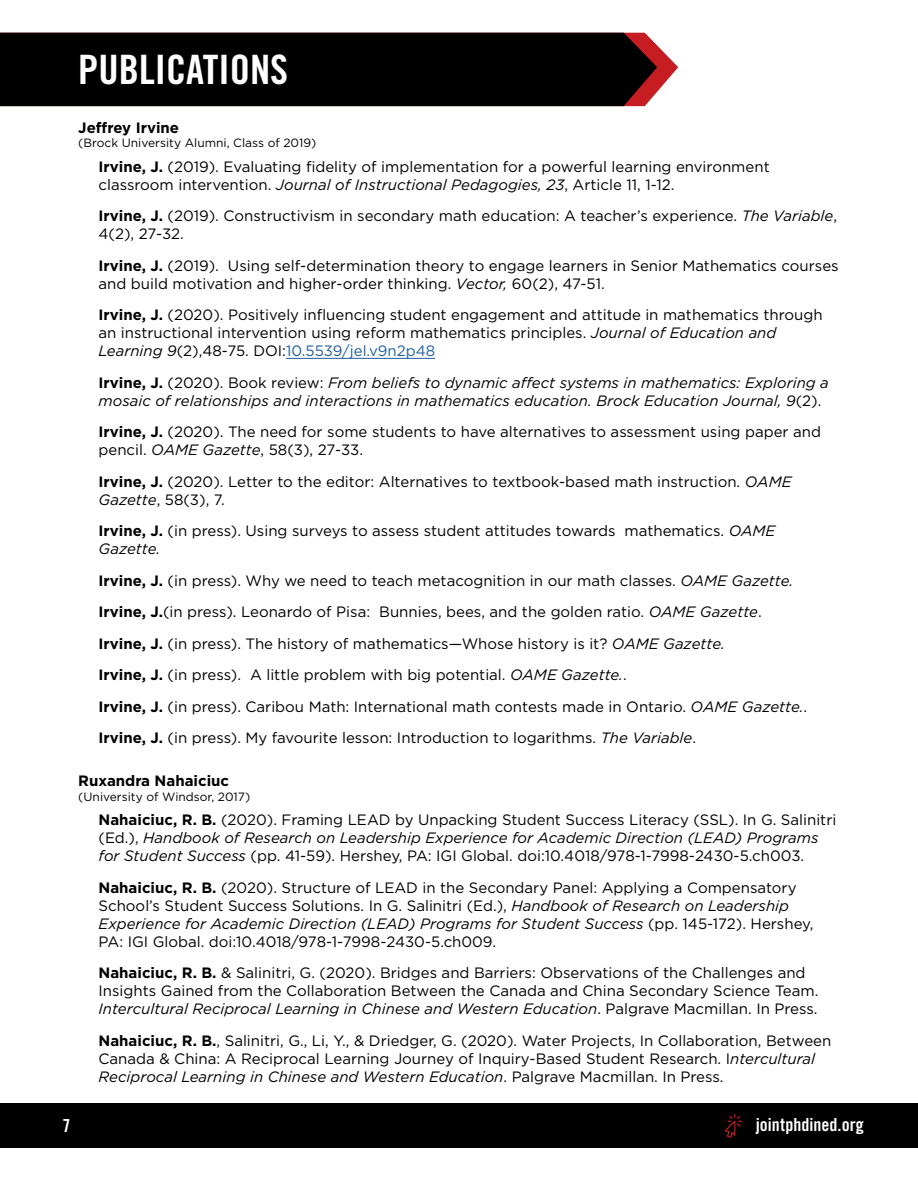
<style>
.page{position:relative;width:918px;height:1188px;background:#fff}
.page>*{position:absolute;margin:0;border:0;box-sizing:border-box;transform-origin:0 0}
.t1{font:40.5px "Trade Gothic LT Std Bd Cn 20";color:#fff}
.t2{font:18px "Trade Gothic LT Std Bd Cn 20";color:#fff}
.t3{font:15px/18px "Gotham";color:#000}
.t4{font:italic 15px/18px "Gotham";color:#000}
.t5{font:700 15px "Gotham";color:#000}
.t6{font:12px "Gotham";color:#000}
.s1{font-weight:700}
.s2{font-style:italic}
.s3{color:#215e9e}
.s4{font-weight:700;font-style:normal}
.s5{font-style:normal}
</style>
<div class="page">
<div style="left:0;top:1104px;width:918px;height:44px;background:#000"></div>
<svg style="left:724px;top:1114px;width:18px;height:24px"></svg>
<hr style="left:286px;top:358px;width:149px;height:1px;background:#215e9e">
<svg style="left:657px;top:45px;width:21px;height:47px"></svg>
<div style="left:0;top:33px;width:657px;height:73px;background:#000"></div>
<h1 class="t1" style="left:78px;top:45px;width:211px">PUBLICATIONS</h1>
<p class="t5" style="left:78px;top:117px;width:102px">Jeffrey Irvine</p>
<p class="t6" style="left:78px;top:135px;width:240px">(Brock University Alumni, Class of 2019)</p>
<p class="t3" style="left:99px;top:157px;width:673px"><span class="s1">Irvine, J.</span> (2019). Evaluating fidelity of implementation for a powerful learning environment classroom intervention. <span class="s2">Journal of Instructional Pedagogies, 23</span>, Article 11, 1-12.</p>
<p class="t3" style="left:99px;top:207px;width:740px"><span class="s1">Irvine, J.</span> (2019). Constructivism in secondary math education: A teacher’s experience. <span class="s2">The Variable</span>,<br>4(2), 27-32.</p>
<p class="t3" style="left:99px;top:256px;width:742px"><span class="s1">Irvine, J.</span> (2019). Using self-determination theory to engage learners in Senior Mathematics courses and build motivation and higher-order thinking. <span class="s2">Vector,</span> 60(2), 47-51.</p>
<p class="t3" style="left:99px;top:306px;width:726px"><span class="s1">Irvine, J.</span> (2020). Positively influencing student engagement and attitude in mathematics through an instructional intervention using reform mathematics principles. <span class="s2">Journal of Education and<br>Learning 9</span>(2),48-75. DOI:<span class="s3">10.5539/jel.v9n2p48</span></p>
<p class="t4" style="left:99px;top:373px;width:732px"><span class="s4">Irvine, J.</span> <span class="s5">(2020). Book review:</span> From beliefs to dynamic affect systems in mathematics: Exploring a mosaic of relationships and interactions in mathematics education. Brock Education Journal, 9<span class="s5">(2).</span></p>
<p class="t3" style="left:99px;top:423px;width:724px"><span class="s1">Irvine, J.</span> (2020). The need for some students to have alternatives to assessment using paper and pencil. <span class="s2">OAME Gazette</span>, 58(3), 27-33.</p>
<p class="t3" style="left:99px;top:472px;width:694px"><span class="s1">Irvine, J.</span> (2020). Letter to the editor: Alternatives to textbook-based math instruction. <span class="s2">OAME<br>Gazette</span>, 58(3), 7.</p>
<p class="t3" style="left:99px;top:522px;width:678px"><span class="s1">Irvine, J.</span> (in press). Using surveys to assess student attitudes towards mathematics. <span class="s2">OAME<br>Gazette.</span></p>
<p class="t3" style="left:99px;top:564px;width:710px;line-height:31.5px"><span class="s1">Irvine, J.</span> (in press). Why we need to teach metacognition in our math classes. <span class="s2">OAME Gazette.<br></span><span class="s1">Irvine, J.</span>(in press). Leonardo of Pisa: Bunnies, bees, and the golden ratio. <span class="s2">OAME Gazette</span>.<br><span class="s1">Irvine, J.</span> (in press). The history of mathematics—Whose history is it? <span class="s2">OAME Gazette.<br></span><span class="s1">Irvine, J.</span> (in press). A little problem with big potential. <span class="s2">OAME Gazette.</span>.<br><span class="s1">Irvine, J.</span> (in press). Caribou Math: International math contests made in Ontario. <span class="s2">OAME Gazette.</span>.<br><span class="s1">Irvine, J.</span> (in press). My favourite lesson: Introduction to logarithms. <span class="s2">The Variable</span>.</p>
<p class="t5" style="left:78px;top:771px;width:152px">Ruxandra Nahaiciuc</p>
<p class="t6" style="left:78px;top:789px;width:173px">(University of Windsor, 2017)</p>
<p class="t3" style="left:99px;top:811px;width:739px"><span class="s1">Nahaiciuc, R. B.</span> (2020). Framing LEAD by Unpacking Student Success Literacy (SSL). In G. Salinitri (Ed.), <span class="s2">Handbook of Research on Leadership Experience for Academic Direction (LEAD) Programs for Student Success</span> (pp. 41-59). Hershey, PA: IGI Global. doi:10.4018/978-1-7998-2430-5.ch003.</p>
<p class="t3" style="left:99px;top:878px;width:716px"><span class="s1">Nahaiciuc, R. B.</span> (2020). Structure of LEAD in the Secondary Panel: Applying a Compensatory School’s Student Success Solutions. In G. Salinitri (Ed.), <span class="s2">Handbook of Research on Leadership Experience for Academic Direction (LEAD) Programs for Student Success</span> (pp. 145-172). Hershey, PA: IGI Global. doi:10.4018/978-1-7998-2430-5.ch009.</p>
<p class="t3" style="left:99px;top:964px;width:721px"><span class="s1">Nahaiciuc, R. B.</span> &amp; Salinitri, G. (2020). Bridges and Barriers: Observations of the Challenges and<br>Insights Gained from the Collaboration Between the Canada and China Secondary Science Team.<br><span class="s2">Intercultural Reciprocal Learning in Chinese and Western Education</span>. Palgrave Macmillan. In Press.</p>
<p class="t3" style="left:99px;top:1031px;width:734px"><span class="s1">Nahaiciuc, R. B.</span>, Salinitri, G., Li, Y., &amp; Driedger, G. (2020). Water Projects, In Collaboration, Between<br>Canada &amp; China: A Reciprocal Learning Journey of Inquiry-Based Student Research. I<span class="s2">ntercultural<br>Reciprocal Learning in Chinese and Western Education</span>. Palgrave Macmillan. In Press.</p>
<p class="t2" style="left:62px;top:1114px;width:9px">7</p>
<p class="t2" style="left:756px;top:1114px;width:110px">jointphdined.org</p>
</div>
